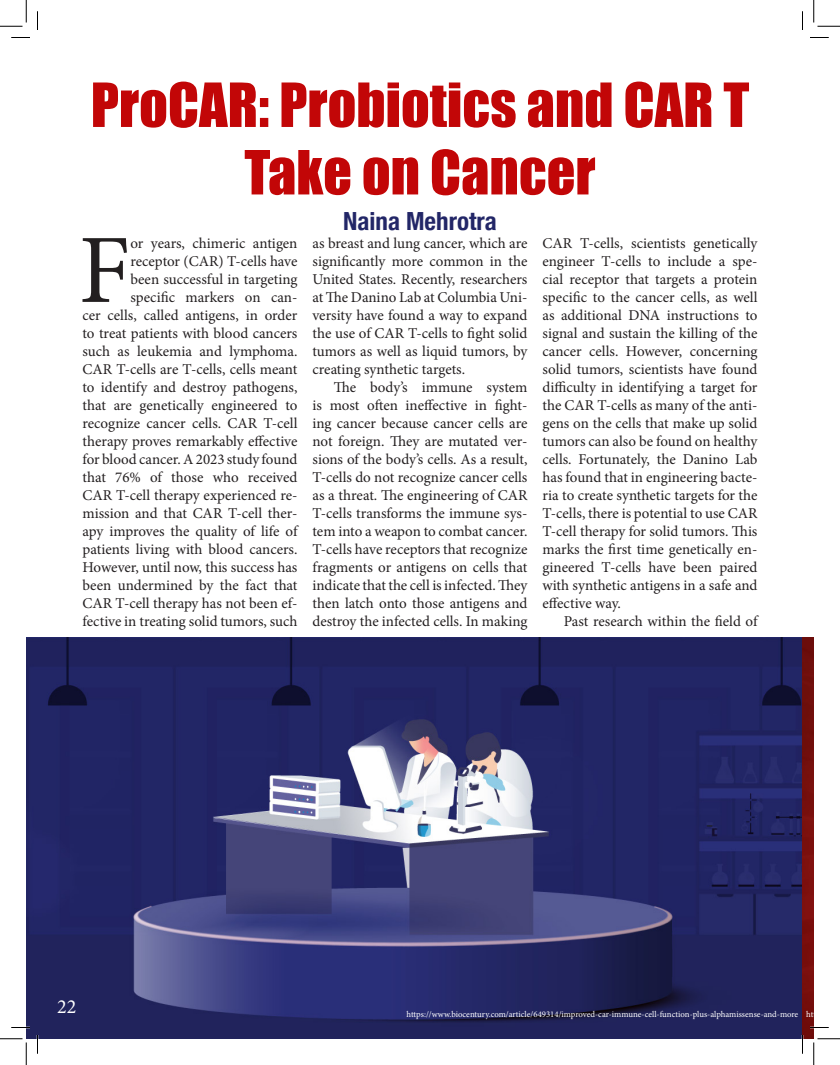
<style>
.page{position:relative;width:840px;height:1065px;background:#fff}
.page>*{position:absolute;margin:0;border:0;box-sizing:border-box;transform-origin:0 0}
.t1{font:98.12px "Minion Pro";color:#231f20}
.t2{font:56.25px/67.5px "Impact";color:#c20607;text-align:center}
.t3{font:700 condensed 25px "Helvetica Neue";color:#222667}
.t4{font:20px "Minion Pro";color:#fff}
.t5{font:15px/18px "Minion Pro";color:#231f20;text-align:justify}
.t6{font:8.75px "Minion Pro";color:#fff}
</style>
<div class="page">
<img style="left:26px;top:638px;width:788px;height:401px">
<svg style="left:11px;top:37px;width:19px;height:1px"></svg>
<svg style="left:810px;top:37px;width:19px;height:1px"></svg>
<svg style="left:11px;top:1027px;width:19px;height:1px"></svg>
<svg style="left:810px;top:1027px;width:19px;height:1px"></svg>
<svg style="left:37px;top:11px;width:1px;height:19px"></svg>
<svg style="left:37px;top:1035px;width:1px;height:19px"></svg>
<svg style="left:802px;top:11px;width:1px;height:19px"></svg>
<svg style="left:802px;top:1035px;width:1px;height:19px"></svg>
<svg style="left:0;top:0;width:27px;height:27px"></svg>
<svg style="left:0;top:1039px;width:27px;height:26px"></svg>
<svg style="left:814px;top:0;width:26px;height:27px"></svg>
<svg style="left:814px;top:1039px;width:26px;height:26px"></svg>
<p class="t2" style="left:91px;top:70px;width:660px">ProCAR: Probiotics and CAR T<br>Take on Cancer</p>
<p class="t3" style="left:343px;top:200px;width:155px">Naina Mehrotra</p>
<p class="t1" style="left:79px;top:205px;width:53px">F</p>
<p class="t5" style="left:82px;top:234px;width:217px;text-align:right">or years, chimeric antigen receptor (CAR) T-cells have<br>been successful in targeting specific markers on can-<br>cer cells, called antigens, in order to treat patients with blood cancers such as leukemia and lymphoma.<br>CAR T-cells are T-cells, cells meant to identify and destroy pathogens, that are genetically engineered to recognize cancer cells. CAR T-cell therapy proves remarkably effective for blood cancer. A 2023 study found that 76% of those who received CAR T-cell therapy experienced re&shy;mission and that CAR T-cell ther&shy;apy improves the quality of life of patients living with blood cancers.<br>However, until now, this success has been undermined by the fact that CAR T-cell therapy has not been ef&shy;fective in treating solid tumors, such</p>
<p class="t5" style="left:312px;top:234px;width:217px">as breast and lung cancer, which are significantly more common in the United States. Recently, researchers at The Danino Lab at Columbia Uni&shy;versity have found a way to expand the use of CAR T-cells to fight solid tumors as well as liquid tumors, by creating synthetic targets.</p>
<p class="t5" style="left:542px;top:234px;width:217px">CAR T-cells, scientists genetically engineer T-cells to include a spe&shy;cial receptor that targets a protein specific to the cancer cells, as well as additional DNA instructions to signal and sustain the killing of the cancer cells. However, concerning solid tumors, scientists have found difficulty in identifying a target for the CAR T-cells as many of the anti&shy;gens on the cells that make up solid tumors can also be found on healthy cells. Fortunately, the Danino Lab has found that in engineering bacte&shy;ria to create synthetic targets for the T-cells, there is potential to use CAR T-cell therapy for solid tumors. This marks the first time genetically en&shy;gineered T-cells have been paired with synthetic antigens in a safe and effective way.</p>
<p class="t5" style="left:564px;top:612px;width:195px">Past research within the field of</p>
<p class="t5" style="left:312px;top:378px;width:217px;text-indent:21px">The body’s immune system is most often ineffective in fight&shy;ing cancer because cancer cells are not foreign. They are mutated ver&shy;sions of the body’s cells. As a result, T-cells do not recognize cancer cells as a threat. The engineering of CAR T-cells transforms the immune sys&shy;tem into a weapon to combat cancer.<br>T-cells have receptors that recognize fragments or antigens on cells that indicate that the cell is infected. They then latch onto those antigens and destroy the infected cells. In making</p>
<p class="t4" style="left:57px;top:993px;width:21px">22</p>
<p class="t6" style="left:407px;top:1009px;width:393px">https://www.biocentury.com/article/649314/improved-car-immune-cell-function-plus-alphamissense-and-more</p>
</div>
